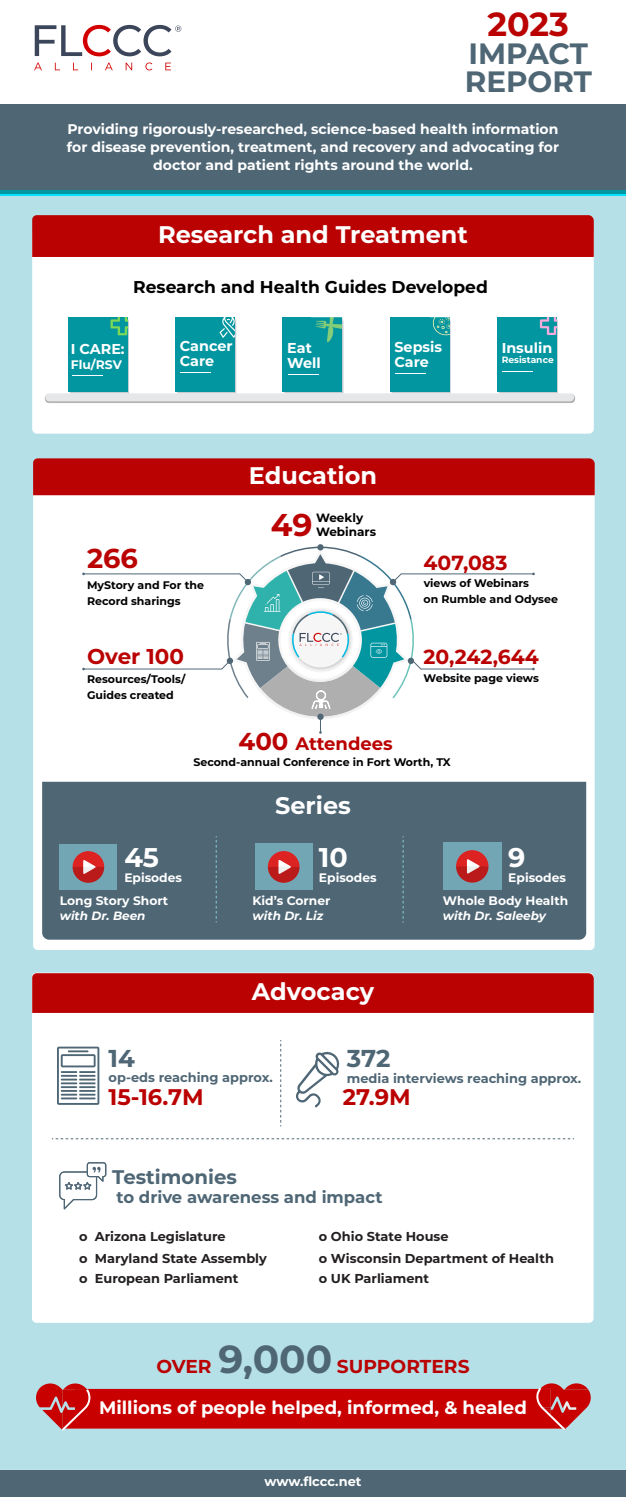
<style>
.page{position:relative;width:626px;height:1497px;background:#fff}
.page>*{position:absolute;margin:0;border:0;box-sizing:border-box;transform-origin:0 0}
.t1{font:700 33.35px "Montserrat";color:#ba0202}
.t2{font:700 31.45px "Montserrat";color:#ba0202}
.t3{font:700 29.4px/28.3px "Montserrat";color:#4f6675}
.t4{font:700 27.3px "Montserrat";color:#ba0202}
.t5{font:700 27.05px "Montserrat";color:#fff}
.t6{font:700 24.4px "Montserrat";color:#4f6675}
.t7{font:700 24px "Montserrat";color:#fff}
.t8{font:700 23.95px "Montserrat";color:#fff}
.t9{font:700 22.6px "Montserrat";color:#ba0202}
.t10{font:700 21.45px "Montserrat";color:#ba0202}
.t11{font:700 20.4px "Montserrat";color:#ba0202}
.t12{font:700 19.7px "Montserrat";color:#4f6675}
.t13{font:700 18.65px "Montserrat";color:#ba0202}
.t14{font:700 18.1px "Montserrat";color:#fff}
.t15{font:700 18px "Montserrat";color:#ba0202}
.t16{font:700 17.1px "Montserrat";color:#000}
.t17{font:700 16.5px "Montserrat";color:#4f6675}
.t18{font:700 14.35px/15.2px "Montserrat";color:#fff}
.t19{font:700 14px/17.8px "Montserrat";color:#fff;text-align:center}
.t20{font:700 12.9px/22.4px "Montserrat";color:#231f20}
.t21{font:700 12.9px "Montserrat";color:#4f6675}
.t22{font:700 12.9px "Montserrat";letter-spacing:-.005em;color:#fff}
.t23{font:700 12.35px "Montserrat";color:#fff}
.t24{font:700 12.3px "Montserrat";color:#fff}
.t25{font:700 12.25px "Montserrat";color:#fff}
.t26{font:italic 700 12px "Montserrat";color:#fff}
.t27{font:700 12px/13.4px "Montserrat";color:#000}
.t28{font:700 11px/16px "Montserrat";color:#000}
.t29{font:700 9.15px "Montserrat";color:#fff}
.s1{font-size:24.4px}
.s2{font-size:39.05px;color:#4f6675}
</style>
<div class="page">
<div style="left:0;top:196px;width:626px;height:1273px;background:#b5e0e8"></div>
<div style="left:32px;top:230px;width:562px;height:203px;background:#fff;border-radius:5px"></div>
<div style="left:32px;top:215px;width:562px;height:42px;background:#ba0202"></div>
<div style="left:33px;top:482px;width:562px;height:467px;background:#fff;border-radius:5px"></div>
<div style="left:0;top:189px;width:626px;height:7px;background:#03e1ff"></div>
<div style="left:0;top:187px;width:626px;height:7px;background:#0296a1"></div>
<div style="left:0;top:104px;width:626px;height:86px;background:#4f6675"></div>
<svg style="left:35px;top:25px;width:146px;height:31px"></svg>
<svg style="left:34px;top:62px;width:137px;height:8px"></svg>
<div style="left:42px;top:781px;width:544px;height:158px;background:#4f6675"></div>
<div style="left:60px;top:843px;width:57px;height:46px;background:#72a6b4"></div>
<svg style="left:73px;top:851px;width:31px;height:31px"></svg>
<div style="left:255px;top:843px;width:57px;height:46px;background:#72a6b4"></div>
<svg style="left:268px;top:851px;width:32px;height:31px"></svg>
<div style="left:443px;top:842px;width:59px;height:47px;background:#72a6b4"></div>
<svg style="left:456px;top:850px;width:32px;height:32px"></svg>
<div style="left:0;top:1469px;width:626px;height:27px;background:#4f6675"></div>
<div style="left:32px;top:972px;width:562px;height:350px;background:#fff;border-radius:5px"></div>
<div style="left:32px;top:973px;width:562px;height:39px;background:#ba0202"></div>
<svg style="left:57px;top:1046px;width:42px;height:58px"></svg>
<svg style="left:296px;top:1052px;width:44px;height:55px"></svg>
<svg style="left:59px;top:1162px;width:47px;height:47px"></svg>
<svg style="left:36px;top:1383px;width:555px;height:49px;background:#c53133"></svg>
<svg style="left:280px;top:1040px;width:1px;height:86px"></svg>
<svg style="left:216px;top:836px;width:1px;height:86px"></svg>
<svg style="left:403px;top:836px;width:1px;height:86px"></svg>
<svg style="left:52px;top:1138px;width:522px;height:1px"></svg>
<svg style="left:33px;top:317px;width:562px;height:416px"></svg>
<h1 class="t1" style="left:488px;top:8px;width:83px">2023</h1>
<h3 class="t3" style="left:465px;top:40px;width:129px">IMPACT<br>REPORT</h3>
<p class="t19" style="left:67px;top:121px;width:494px">Providing rigorously-researched, science-based health information for disease prevention, treatment, and recovery and advocating for doctor and patient rights around the world.</p>
<h3 class="t7" style="left:158px;top:223px;width:311px">Research and Treatment</h3>
<p class="t16" style="left:133px;top:279px;width:356px">Research and Health Guides Developed</p>
<p class="t18" style="left:71px;top:342px;width:55px">I CARE:</p>
<p class="t23" style="left:71px;top:359px;width:53px">Flu/RSV</p>
<p class="t18" style="left:180px;top:338px;width:54px">Cancer<br>Care</p>
<p class="t18" style="left:287px;top:341px;width:35px">Eat<br>Well</p>
<p class="t18" style="left:395px;top:339px;width:49px">Sepsis<br>Care</p>
<p class="t18" style="left:502px;top:341px;width:52px">Insulin</p>
<p class="t29" style="left:502px;top:355px;width:54px">Resistance</p>
<h3 class="t7" style="left:249px;top:463px;width:130px">Education</h3>
<h2 class="t2" style="left:271px;top:509px;width:43px">49</h2>
<p class="t27" style="left:316px;top:511px;width:61px">Weekly<br>Webinars</p>
<h3 class="t4" style="left:87px;top:544px;width:52px">266</h3>
<p class="t28" style="left:87px;top:577px;width:118px">MyStory and For the<br>Record sharings</p>
<h3 class="t10" style="left:87px;top:645px;width:98px">Over 100</h3>
<p class="t28" style="left:87px;top:671px;width:100px">Resources/Tools/<br>Guides created</p>
<h3 class="t11" style="left:424px;top:552px;width:85px">407,083</h3>
<p class="t28" style="left:424px;top:575px;width:136px">views of Webinars<br>on Rumble and Odysee</p>
<h3 class="t11" style="left:424px;top:646px;width:117px">20,242,644</h3>
<p class="t28" style="left:424px;top:670px;width:117px">Website page views</p>
<p class="t15" style="left:239px;top:735px;width:156px"><span class="s1">400</span> Attendees</p>
<p class="t28" style="left:193px;top:754px;width:259px">Second-annual Conference in Fort Worth, TX</p>
<h3 class="t8" style="left:275px;top:793px;width:77px">Series</h3>
<h3 class="t5" style="left:124px;top:844px;width:36px">45</h3>
<p class="t25" style="left:124px;top:871px;width:59px">Episodes</p>
<p class="t24" style="left:60px;top:894px;width:110px">Long Story Short</p>
<p class="t26" style="left:60px;top:910px;width:87px">with Dr. Been</p>
<h3 class="t5" style="left:319px;top:844px;width:30px">10</h3>
<p class="t24" style="left:253px;top:894px;width:79px">Kid’s Corner</p>
<p class="t26" style="left:253px;top:910px;width:72px">with Dr. Liz</p>
<p class="t25" style="left:319px;top:871px;width:59px">Episodes</p>
<h3 class="t5" style="left:508px;top:844px;width:19px">9</h3>
<p class="t25" style="left:508px;top:871px;width:59px">Episodes</p>
<p class="t24" style="left:443px;top:894px;width:127px">Whole Body Health</p>
<p class="t26" style="left:443px;top:910px;width:105px">with Dr. Saleeby</p>
<h3 class="t7" style="left:252px;top:979px;width:124px">Advocacy</h3>
<h3 class="t6" style="left:109px;top:1046px;width:28px">14</h3>
<h3 class="t6" style="left:347px;top:1046px;width:45px">372</h3>
<p class="t21" style="left:109px;top:1071px;width:166px">op-eds reaching approx.</p>
<p class="t21" style="left:347px;top:1072px;width:236px">media interviews reaching approx.</p>
<h3 class="t9" style="left:109px;top:1086px;width:97px">15-16.7M</h3>
<h3 class="t9" style="left:343px;top:1086px;width:70px">27.9M</h3>
<h3 class="t12" style="left:112px;top:1167px;width:126px">Testimonies</h3>
<p class="t17" style="left:117px;top:1189px;width:267px">to drive awareness and impact</p>
<p class="t20" style="left:319px;top:1225px;width:237px">o Ohio State House<br>o Wisconsin Department of Health</p>
<p class="t20" style="left:79px;top:1225px;width:189px">o Arizona Legislature<br>o Maryland State Assembly</p>
<p class="t20" style="left:79px;top:1267px;width:161px">o European Parliament</p>
<p class="t20" style="left:319px;top:1267px;width:112px">o UK Parliament</p>
<h3 class="t13" style="left:156px;top:1356px;width:315px">OVER <span class="s2">9,000</span> SUPPORTERS</h3>
<p class="t14" style="left:99px;top:1398px;width:429px">Millions of people helped, informed, &amp; healed</p>
<p class="t22" style="left:265px;top:1475px;width:98px">www.flccc.net</p>
</div>
